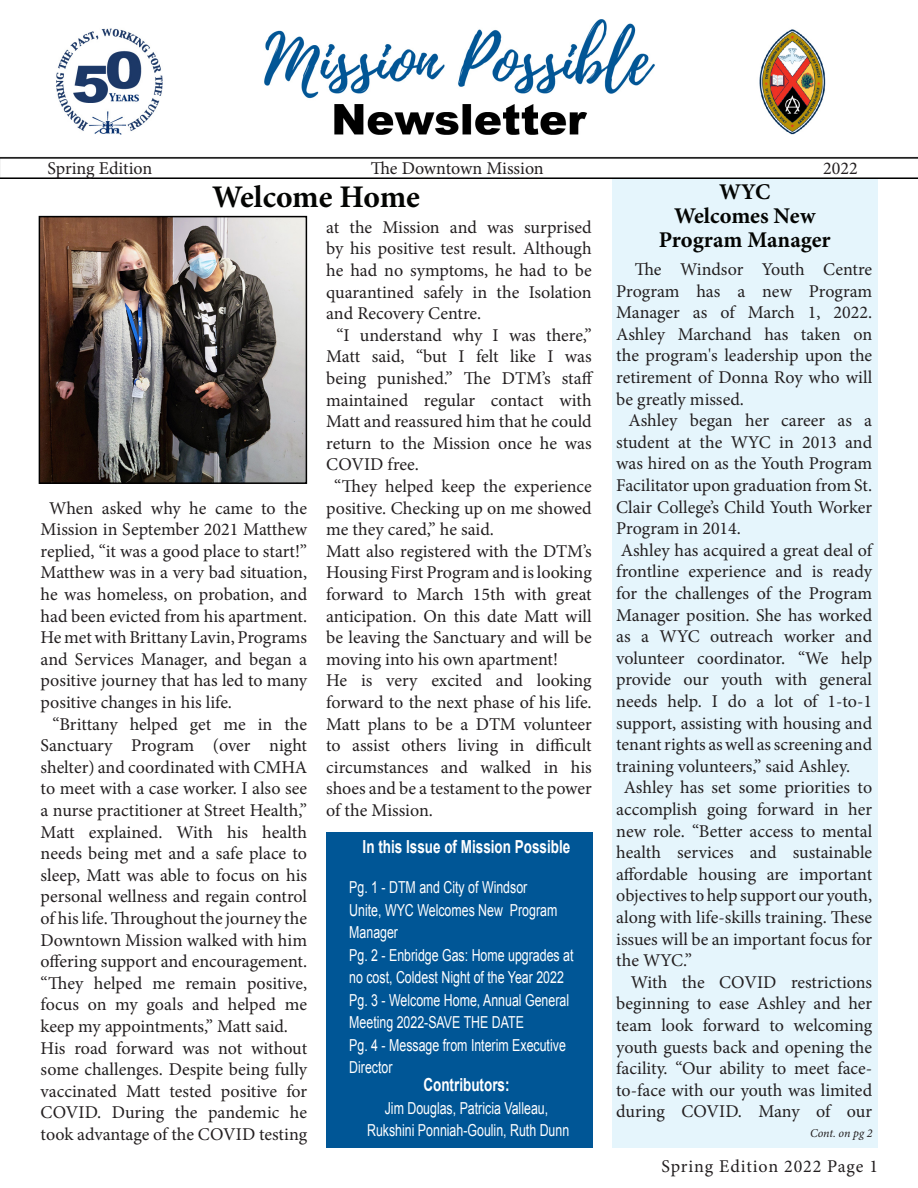
<style>
.page{position:relative;width:918px;height:1188px;background:#fff}
.page>*{position:absolute;margin:0;border:0;box-sizing:border-box;transform-origin:0 0}
.t1{font:700 31.5px "Minion Pro";letter-spacing:-.005em;color:#040503}
.t2{font:700 22.5px "Minion Pro";color:#040503}
.t3{font:18px/21.6px "Minion Pro";color:#231f20;text-align:justify}
.t4{font:700 18px "Arial";color:#fff;scale:.75 1}
.t5{font:18px "Minion Pro";letter-spacing:.05em;color:#231f20}
.t6{font:16.5px/22.5px "Arial";color:#fff;scale:.75 1}
.t7{font:italic 12px "Minion Pro";letter-spacing:-.01em;color:#231f20}
</style>
<div class="page">
<div style="left:612px;top:179px;width:266px;height:969px;background:#e5f5fc"></div>
<img style="left:0;top:19px;width:918px;height:159px">
<div style="left:326px;top:832px;width:267px;height:316px;background:#005696"></div>
<img style="left:42px;top:219px;width:262px;height:262px">
<div style="left:39px;top:216px;width:268px;height:268px;border:2px solid #000"></div>
<p class="t3" style="left:48px;top:158px;width:106px">Spring Edition</p>
<p class="t3" style="left:371px;top:158px;width:175px">The Downtown Mission</p>
<p class="t3" style="left:823px;top:158px;width:36px">2022</p>
<p class="t1" style="left:212px;top:175px;width:209px">Welcome Home</p>
<p class="t3" style="left:41px;top:497px;width:268px;text-align:center">When asked why he came to the<br>Mission in September 2021 Matthew replied, “it was a good place to start!”</p>
<p class="t3" style="left:41px;top:562px;width:268px">Matthew was in a very bad situation, he was homeless, on probation, and had been evicted from his apartment.</p>
<p class="t3" style="left:41px;top:627px;width:268px">He met with Brittany Lavin, Programs and Services Manager, and began a positive journey that has led to many positive changes in his life.</p>
<p class="t3" style="left:41px;top:713px;width:268px;text-indent:12px">“Brittany helped get me in the Sanctuary Program (over night shelter) and coordinated with CMHA to meet with a case worker. I also see a nurse practitioner at Street Health,” Matt explained. With his health needs being met and a safe place to sleep, Matt was able to focus on his personal wellness and regain control of his life. Throughout the journey the Downtown Mission walked with him offering support and encouragement.</p>
<p class="t3" style="left:41px;top:972px;width:268px">“They helped me remain positive, focus on my goals and helped me keep my appointments,” Matt said.</p>
<p class="t3" style="left:41px;top:1037px;width:268px">His road forward was not without some challenges. Despite being fully vaccinated Matt tested positive for COVID. During the pandemic he took advantage of the COVID testing</p>
<p class="t3" style="left:326px;top:216px;width:267px">at the Mission and was surprised by his positive test result. Although he had no symptoms, he had to be quarantined safely in the Isolation and Recovery Centre.</p>
<p class="t3" style="left:326px;top:324px;width:269px;text-indent:10px">“I understand why I was there,” Matt said, “but I felt like I was being punished.” The DTM’s staff maintained regular contact with Matt and reassured him that he could return to the Mission once he was COVID free.</p>
<p class="t3" style="left:326px;top:476px;width:267px;text-indent:8px">“They helped keep the experience positive. Checking up on me showed me they cared,” he said.</p>
<p class="t3" style="left:326px;top:540px;width:267px">Matt also registered with the DTM’s Housing First Program and is looking forward to March 15th with great anticipation. On this date Matt will be leaving the Sanctuary and will be moving into his own apartment!</p>
<p class="t3" style="left:326px;top:670px;width:267px">He is very excited and looking forward to the next phase of his life.<br>Matt plans to be a DTM volunteer to assist others living in difficult circumstances and walked in his shoes and be a testament to the power of the Mission.</p>
<p class="t4" style="left:363px;top:834px;width:279px">In this Issue of Mission Possible</p>
<p class="t6" style="left:349px;top:876px;width:239px">Pg. 1 - DTM and City of Windsor</p>
<p class="t6" style="left:349px;top:899px;width:279px">Unite, WYC Welcomes New Program<br>Manager</p>
<p class="t6" style="left:349px;top:944px;width:300px">Pg. 2 - Enbridge Gas: Home upgrades at no cost, Coldest Night of the Year 2022</p>
<p class="t6" style="left:349px;top:989px;width:295px">Pg. 3 - Welcome Home, Annual General<br>Meeting 2022-SAVE THE DATE</p>
<p class="t6" style="left:349px;top:1034px;width:290px">Pg. 4 - Message from Interim Executive<br>Director</p>
<p class="t4" style="left:423px;top:1073px;width:116px">Contributors:</p>
<p class="t6" style="left:385px;top:1097px;width:219px">Jim Douglas, Patricia Valleau,</p>
<p class="t6" style="left:367px;top:1119px;width:271px">Rukshini Ponniah-Goulin, Ruth Dunn</p>
<p class="t2" style="left:719px;top:176px;width:52px">WYC</p>
<p class="t2" style="left:674px;top:200px;width:143px">Welcomes New</p>
<p class="t2" style="left:659px;top:224px;width:173px">Program Manager</p>
<p class="t3" style="left:616px;top:259px;width:257px;text-indent:19px">The Windsor Youth Centre Program has a new Program Manager as of March 1, 2022.<br>Ashley Marchand has taken on the program's leadership upon the retirement of Donna Roy who will be greatly missed.</p>
<p class="t3" style="left:616px;top:410px;width:257px;text-indent:12px">Ashley began her career as a student at the WYC in 2013 and was hired on as the Youth Program Facilitator upon graduation from St.<br>Clair College’s Child Youth Worker Program in 2014.</p>
<p class="t3" style="left:616px;top:539px;width:258px">Ashley has acquired a great deal of frontline experience and is ready for the challenges of the Program Manager position. She has worked as a WYC outreach worker and volunteer coordinator. “We help provide our youth with general needs help. I do a lot of 1-to-1 support, assisting with housing and tenant rights as well as screening and training volunteers,” said Ashley.</p>
<p class="t3" style="left:616px;top:777px;width:257px;text-indent:7px">Ashley has set some priorities to accomplish going forward in her new role. “Better access to mental health services and sustainable affordable housing are important objectives to help support our youth, along with life-skills training. These issues will be an important focus for the WYC.”</p>
<p class="t3" style="left:616px;top:971px;width:257px;text-indent:15px">With the COVID restrictions beginning to ease Ashley and her team look forward to welcoming youth guests back and opening the facility. “Our ability to meet face&shy;to-face with our youth was limited during COVID. Many of our</p>
<p class="t7" style="left:810px;top:1125px;width:64px">Cont. on pg 2</p>
<p class="t5" style="left:662px;top:1154px;width:218px">Spring Edition 2022 Page 1</p>
</div>
